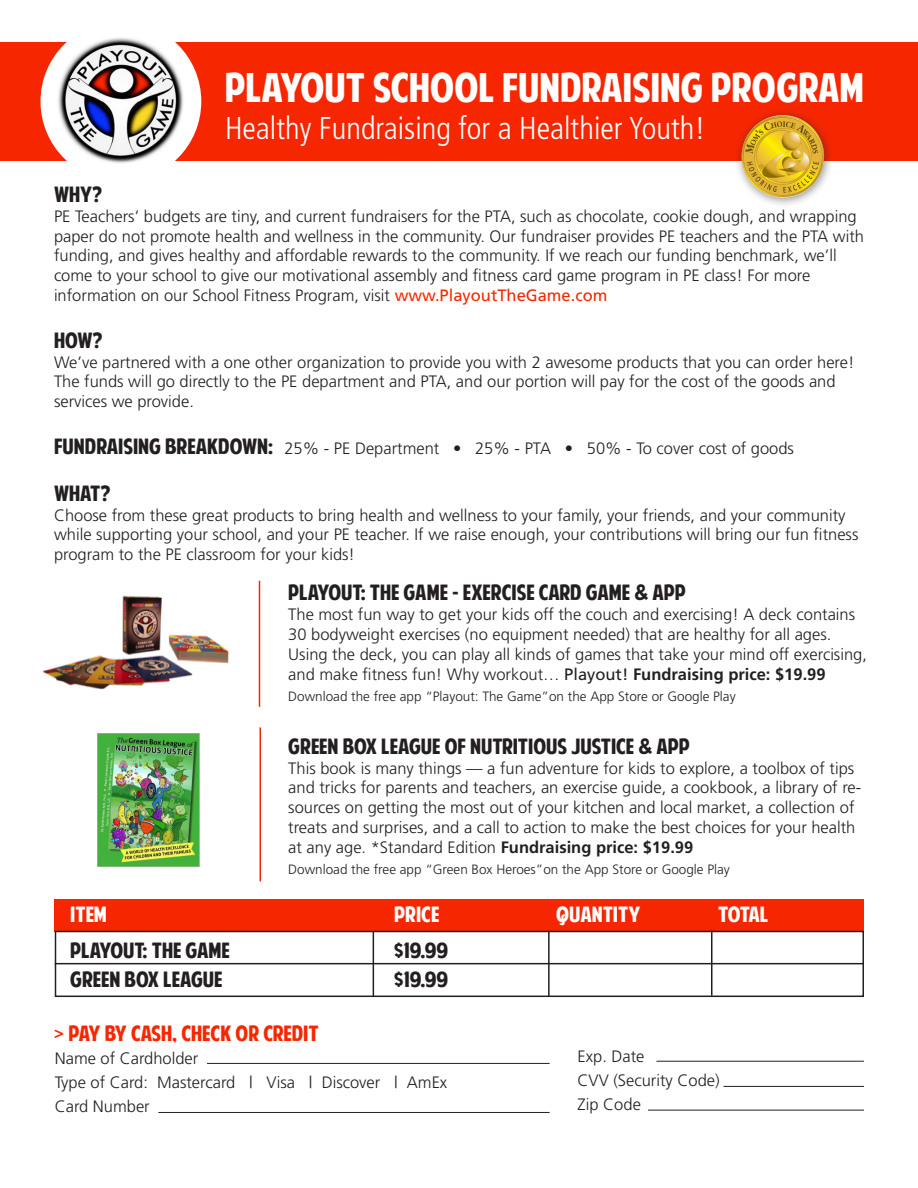
<style>
.page{position:relative;width:918px;height:1188px;background:#fff}
.page>*{position:absolute;margin:0;border:0;box-sizing:border-box;transform-origin:0 0}
.t1{font:39.45px "American Purpose";color:#fff}
.t2{font:300 condensed 31.5px "Frutiger";color:#fff}
.t3{font:21px "American Purpose";color:#231f20}
.t4{font:21px "American Purpose";color:#f62700}
.t5{font:21px "American Purpose";color:#fff}
.t6{font:300 16.5px/19.8px "Frutiger";color:#231f20}
.t7{font:300 13.5px "Frutiger";color:#231f20}
.s1{font-weight:400;color:#f62700}
.s2{font-family:"American Purpose";font-weight:400;font-size:21px}
.s3{font-weight:400}
.s4{font-weight:700}
.s5{font-family:"Frutiger";font-weight:700;font-size:16.5px}
</style>
<div class="page">
<div style="left:0;top:42px;width:918px;height:119px;background:#f62700"></div>
<div style="left:40px;top:21px;width:161px;height:161px;background:#fff;border-radius:50%"></div>
<img style="left:54px;top:37px;width:135px;height:126px">
<img style="left:43px;top:595px;width:186px;height:95px">
<hr style="left:259px;top:581px;width:1px;height:126px;background:#f62700">
<img style="left:98px;top:734px;width:102px;height:133px">
<hr style="left:260px;top:728px;width:1px;height:153px;background:#f62700">
<div style="left:54px;top:899px;width:810px;height:33px;background:#f62700"></div>
<div style="left:55px;top:931px;width:809px;height:66px;border:2px solid #231f20"></div>
<hr style="left:55px;top:963px;width:809px;height:1px;background:#231f20">
<hr style="left:373px;top:932px;width:1px;height:65px;background:#231f20">
<hr style="left:548px;top:931px;width:2px;height:65px;background:#231f20">
<hr style="left:711px;top:930px;width:1px;height:66px;background:#231f20">
<hr style="left:158px;top:1112px;width:392px;height:1px;background:#231f20">
<hr style="left:207px;top:1063px;width:343px;height:1px;background:#231f20">
<hr style="left:656px;top:1061px;width:208px;height:1px;background:#231f20">
<hr style="left:724px;top:1086px;width:140px;height:1px;background:#231f20">
<hr style="left:648px;top:1110px;width:216px;height:1px;background:#231f20">
<div style="left:734px;top:108px;width:101px;height:100px;background:#231f20;opacity:.5"></div>
<img style="left:742px;top:115px;width:82px;height:83px;border-radius:41px">
<p class="t1" style="left:225px;top:72px;width:641px">PLAYOUT SCHOOL FUNDRAISING PROGRAM</p>
<p class="t2" style="left:225px;top:110px;width:482px">Healthy Fundraising for a Healthier Youth!</p>
<p class="t3" style="left:54px;top:186px;width:50px">WHY?</p>
<p class="t6" style="left:54px;top:206px;width:812px">PE Teachers’ budgets are tiny, and current fundraisers for the PTA, such as chocolate, cookie dough, and wrapping paper do not promote health and wellness in the community. Our fundraiser provides PE teachers and the PTA with funding, and gives healthy and affordable rewards to the community. If we reach our funding benchmark, we’ll come to your school to give our motivational assembly and fitness card game program in PE class! For more information on our School Fitness Program, visit <span class="s1">www.PlayoutTheGame.com</span></p>
<p class="t3" style="left:54px;top:332px;width:50px">HOW?</p>
<p class="t6" style="left:54px;top:352px;width:802px">We’ve partnered with a one other organization to provide you with 2 awesome products that you can order here!<br>The funds will go directly to the PE department and PTA, and our portion will pay for the cost of the goods and services we provide.</p>
<p class="t6" style="left:54px;top:438px;width:742px"><span class="s2">FUNDRAISING BREAKDOWN:</span> 25% - PE Department • 25% - PTA • 50% - To cover cost of goods</p>
<p class="t3" style="left:54px;top:485px;width:58px">WHAT?</p>
<p class="t6" style="left:54px;top:505px;width:806px">Choose from these great products to bring health and wellness to your family, your friends, and your community while supporting your school, and your PE teacher. If we raise enough, your contributions will bring our fun fitness program to the PE classroom for your kids!</p>
<p class="t3" style="left:288px;top:585px;width:399px">PLAYOUT: THE GAME - EXERCISE CARD GAME &amp; APP</p>
<p class="t6" style="left:288px;top:605px;width:580px">The most fun way to get your kids off the couch and exercising! A deck contains 30 bodyweight exercises (no equipment needed) that are healthy for all ages.<br>Using the deck, you can play all kinds of games that take your mind off exercising, and make fitness fun! Why workout… <span class="s3">Playout!</span> <span class="s4">Fundraising price: $19.99</span></p>
<p class="t7" style="left:288px;top:689px;width:449px">Download the free app “Playout: The Game”on the App Store or Google Play</p>
<p class="t3" style="left:288px;top:738px;width:403px">GREEN BOX LEAGUE OF NUTRITIOUS JUSTICE &amp; APP</p>
<p class="t6" style="left:288px;top:758px;width:575px">This book is many things — a fun adventure for kids to explore, a toolbox of tips and tricks for parents and teachers, an exercise guide, a cookbook, a library of re&shy;sources on getting the most out of your kitchen and local market, a collection of treats and surprises, and a call to action to make the best choices for your health at any age. *Standard Edition <span class="s4">Fundraising price: $19.99</span></p>
<p class="t7" style="left:288px;top:862px;width:443px">Download the free app “Green Box Heroes”on the App Store or Google Play</p>
<p class="t5" style="left:70px;top:906px;width:38px">ITEM</p>
<p class="t5" style="left:394px;top:906px;width:47px">PRICE</p>
<p class="t5" style="left:556px;top:906px;width:86px">QUANTITY</p>
<p class="t5" style="left:718px;top:906px;width:52px">TOTAL</p>
<p class="t3" style="left:70px;top:942px;width:161px">PLAYOUT: THE GAME</p>
<p class="t3" style="left:70px;top:971px;width:154px">GREEN BOX LEAGUE</p>
<p class="t3" style="left:394px;top:942px;width:56px">$19.99</p>
<p class="t3" style="left:394px;top:971px;width:56px">$19.99</p>
<p class="t4" style="left:54px;top:1025px;width:266px"><span class="s5">&gt;</span> PAY BY CASH, CHECK OR CREDIT</p>
<p class="t6" style="left:55px;top:1048px;width:145px">Name of Cardholder</p>
<p class="t6" style="left:55px;top:1072px;width:394px">Type of Card: Mastercard | Visa | Discover | AmEx</p>
<p class="t6" style="left:55px;top:1096px;width:97px">Card Number</p>
<p class="t6" style="left:578px;top:1044px;width:144px;line-height:24px">Exp. Date<br>CVV (Security Code)</p>
<p class="t6" style="left:578px;top:1094px;width:65px">Zip Code</p>
</div>
